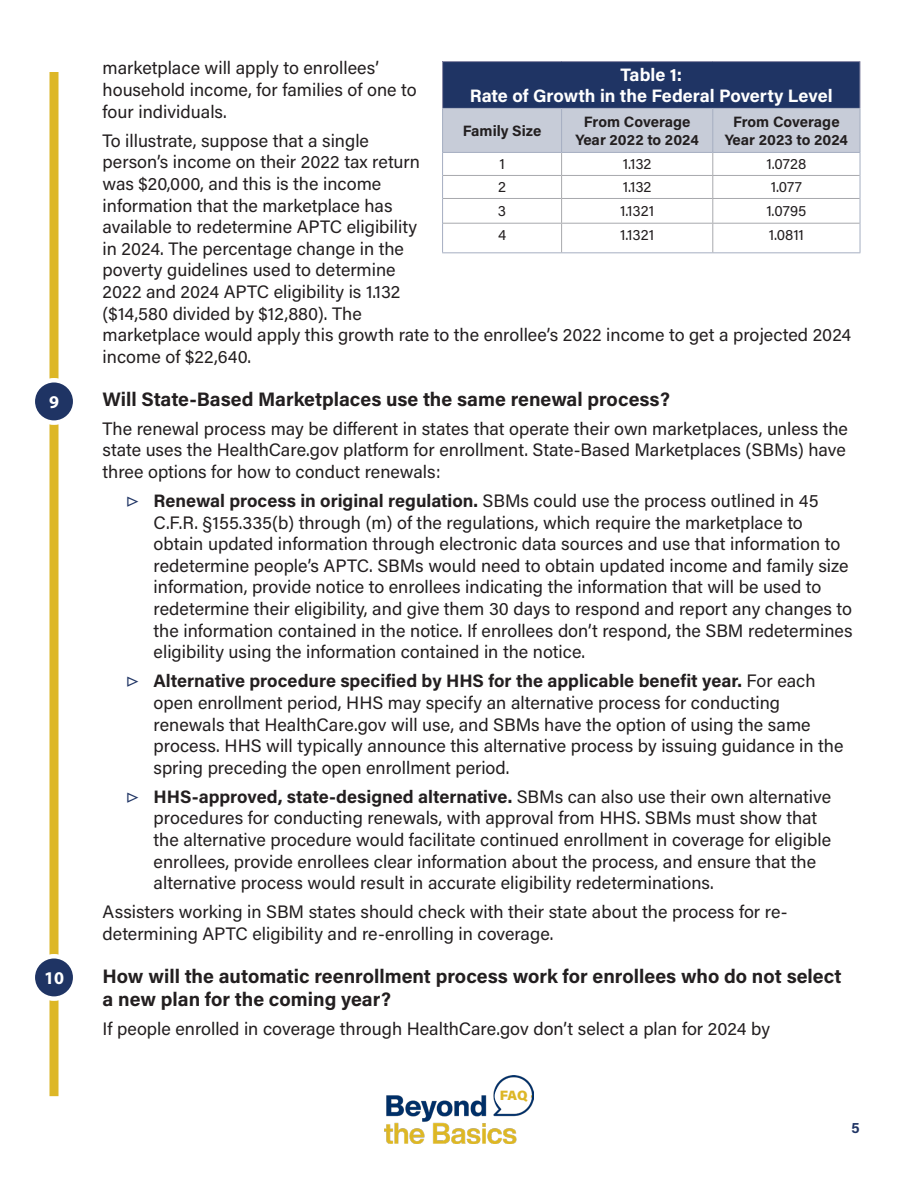
<style>
.page{position:relative;width:918px;height:1188px;background:#fff}
.page>*{position:absolute;margin:0;border:0;box-sizing:border-box;transform-origin:0 0}
.Key_Facts_Q_Title{font:700 19.5px/23.4px "Acumin Pro";color:#231f20}
.Paragraph_Text{font:18px/21.6px "Acumin Pro";color:#231f20}
.Table_Header{font:700 18px "Acumin Pro";color:#fff}
.t1{font:700 18px "Myriad Pro";color:#fff}
.Table_Text{font:700 15px/18px "Acumin Pro";color:#231f20;text-align:center}
.Table_Text-2{font:15px "Acumin Pro";color:#231f20}
.t2{font:700 15px "Acumin Pro Semi Cond";color:#1f3464}
.t3{font:900 13.5px "Acumin Pro";color:#ddb727}
.s1{color:#1f3464}
.s2{font-weight:700}
</style>
<div class="page">
<img style="left:384px;top:1075px;width:150px;height:68px">
<div style="left:495px;top:1082px;width:36px;height:29px;background:#fff;border-radius:50%"></div>
<div style="left:50px;top:72px;width:8px;height:1024px;background:#ddb727"></div>
<div style="left:33px;top:380px;width:42px;height:43px;background:#1f3464;border-radius:50%"></div>
<div style="left:31px;top:378px;width:46px;height:47px;border:4px solid #fff;border-radius:50%"></div>
<div style="left:33px;top:956px;width:42px;height:43px;background:#1f3464;border-radius:50%"></div>
<div style="left:31px;top:954px;width:46px;height:47px;border:4px solid #fff;border-radius:50%"></div>
<div style="left:443px;top:62px;width:417px;height:46px;background:#1f3464"></div>
<svg style="left:442px;top:108px;width:419px;height:145px"></svg>
<hr style="left:442px;top:61px;width:120px;height:1px;background:#9291ac">
<hr style="left:442px;top:62px;width:1px;height:46px;background:#9291ac">
<hr style="left:562px;top:61px;width:151px;height:1px;background:#9291ac">
<hr style="left:713px;top:61px;width:147px;height:1px;background:#9291ac">
<hr style="left:860px;top:62px;width:1px;height:46px;background:#9291ac">
<hr style="left:442px;top:108px;width:120px;height:1px;background:#a5aec1">
<hr style="left:442px;top:109px;width:1px;height:43px;background:#a5aec1">
<hr style="left:562px;top:108px;width:151px;height:1px;background:#a5aec1">
<hr style="left:561px;top:109px;width:1px;height:43px;background:#a5aec1">
<hr style="left:713px;top:108px;width:147px;height:1px;background:#a5aec1">
<hr style="left:712px;top:109px;width:1px;height:43px;background:#a5aec1">
<hr style="left:860px;top:109px;width:1px;height:43px;background:#a5aec1">
<hr style="left:442px;top:152px;width:120px;height:1px;background:#a5aec1">
<hr style="left:562px;top:152px;width:151px;height:1px;background:#a5aec1">
<hr style="left:713px;top:152px;width:147px;height:1px;background:#a5aec1">
<p class="t1" style="left:49px;top:390px;width:11px">9</p>
<p class="t1" style="left:44px;top:966px;width:21px">10</p>
<p class="Paragraph_Text" style="left:103px;top:57px;width:316px">marketplace will apply to enrollees’ household income, for families of one to four individuals.</p>
<p class="Paragraph_Text" style="left:103px;top:129px;width:750px">To illustrate, suppose that a single<br>person’s income on their 2022 tax return<br>was $20,000, and this is the income<br>information that the marketplace has<br>available to redetermine APTC eligibility<br>in 2024. The percentage change in the<br>poverty guidelines used to determine<br>2022 and 2024 APTC eligibility is 1.132<br>($14,580 divided by $12,880). The<br>marketplace would apply this growth rate to the enrollee’s 2022 income to get a projected 2024 income of $22,640.</p>
<p class="Key_Facts_Q_Title" style="left:103px;top:386px;width:569px">Will State-Based Marketplaces use the same renewal process?</p>
<p class="Paragraph_Text" style="left:103px;top:417px;width:747px;text-align:justify">The renewal process may be different in states that operate their own marketplaces, unless the state uses the HealthCare.gov platform for enrollment. State-Based Marketplaces (SBMs) have three options for how to conduct renewals:</p>
<p class="Paragraph_Text" style="left:154px;top:489px;width:701px;text-indent:-27px"><span class="s1">▷</span> <span class="s2">Renewal process in original regulation.</span> SBMs could use the process outlined in 45<br>C.F.R. §155.335(b) through (m) of the regulations, which require the marketplace to obtain updated information through electronic data sources and use that information to redetermine people’s APTC. SBMs would need to obtain updated income and family size information, provide notice to enrollees indicating the information that will be used to redetermine their eligibility, and give them 30 days to respond and report any changes to the information contained in the notice. If enrollees don’t respond, the SBM redetermines eligibility using the information contained in the notice.</p>
<p class="Paragraph_Text" style="left:154px;top:670px;width:691px;text-indent:-27px"><span class="s1">▷</span> <span class="s2">Alternative procedure specified by HHS for the applicable benefit year.</span> For each open enrollment period, HHS may specify an alternative process for conducting renewals that HealthCare.gov will use, and SBMs have the option of using the same process. HHS will typically announce this alternative process by issuing guidance in the spring preceding the open enrollment period.</p>
<p class="Paragraph_Text" style="left:154px;top:785px;width:679px;text-indent:-27px"><span class="s1">▷</span> <span class="s2">HHS-approved, state-designed alternative.</span> SBMs can also use their own alternative procedures for conducting renewals, with approval from HHS. SBMs must show that the alternative procedure would facilitate continued enrollment in coverage for eligible enrollees, provide enrollees clear information about the process, and ensure that the alternative process would result in accurate eligibility redeterminations.</p>
<p class="Paragraph_Text" style="left:103px;top:901px;width:687px">Assisters working in SBM states should check with their state about the process for re&shy;determining APTC eligibility and re-enrolling in coverage.</p>
<p class="Key_Facts_Q_Title" style="left:103px;top:963px;width:741px">How will the automatic reenrollment process work for enrollees who do not select a new plan for the coming year?</p>
<p class="Paragraph_Text" style="left:103px;top:1018px;width:669px">If people enrolled in coverage through HealthCare.gov don’t select a plan for 2024 by</p>
<p class="Table_Header" style="left:621px;top:62px;width:63px">Table 1:</p>
<p class="Table_Header" style="left:470px;top:83px;width:364px">Rate of Growth in the Federal Poverty Level</p>
<p class="Table_Text" style="left:463px;top:121px;width:80px">Family Size</p>
<p class="Table_Text" style="left:575px;top:112px;width:125px">From Coverage<br>Year 2022 to 2024</p>
<p class="Table_Text" style="left:725px;top:112px;width:125px">From Coverage<br>Year 2023 to 2024</p>
<p class="Table_Text-2" style="left:499px;top:154px;width:7px">1</p>
<p class="Table_Text-2" style="left:623px;top:154px;width:30px">1.132</p>
<p class="Table_Text-2" style="left:767px;top:154px;width:41px">1.0728</p>
<p class="Table_Text-2" style="left:498px;top:177px;width:9px">2</p>
<p class="Table_Text-2" style="left:623px;top:177px;width:30px">1.132</p>
<p class="Table_Text-2" style="left:771px;top:177px;width:33px">1.077</p>
<p class="Table_Text-2" style="left:498px;top:200px;width:10px">3</p>
<p class="Table_Text-2" style="left:620px;top:200px;width:36px">1.1321</p>
<p class="Table_Text-2" style="left:766px;top:200px;width:42px">1.0795</p>
<p class="Table_Text-2" style="left:498px;top:225px;width:10px">4</p>
<p class="Table_Text-2" style="left:620px;top:225px;width:36px">1.1321</p>
<p class="Table_Text-2" style="left:769px;top:225px;width:37px">1.0811</p>
<p class="t3" style="left:500px;top:1086px;width:29px">FAQ</p>
<p class="t2" style="left:851px;top:1117px;width:10px">5</p>
</div>
